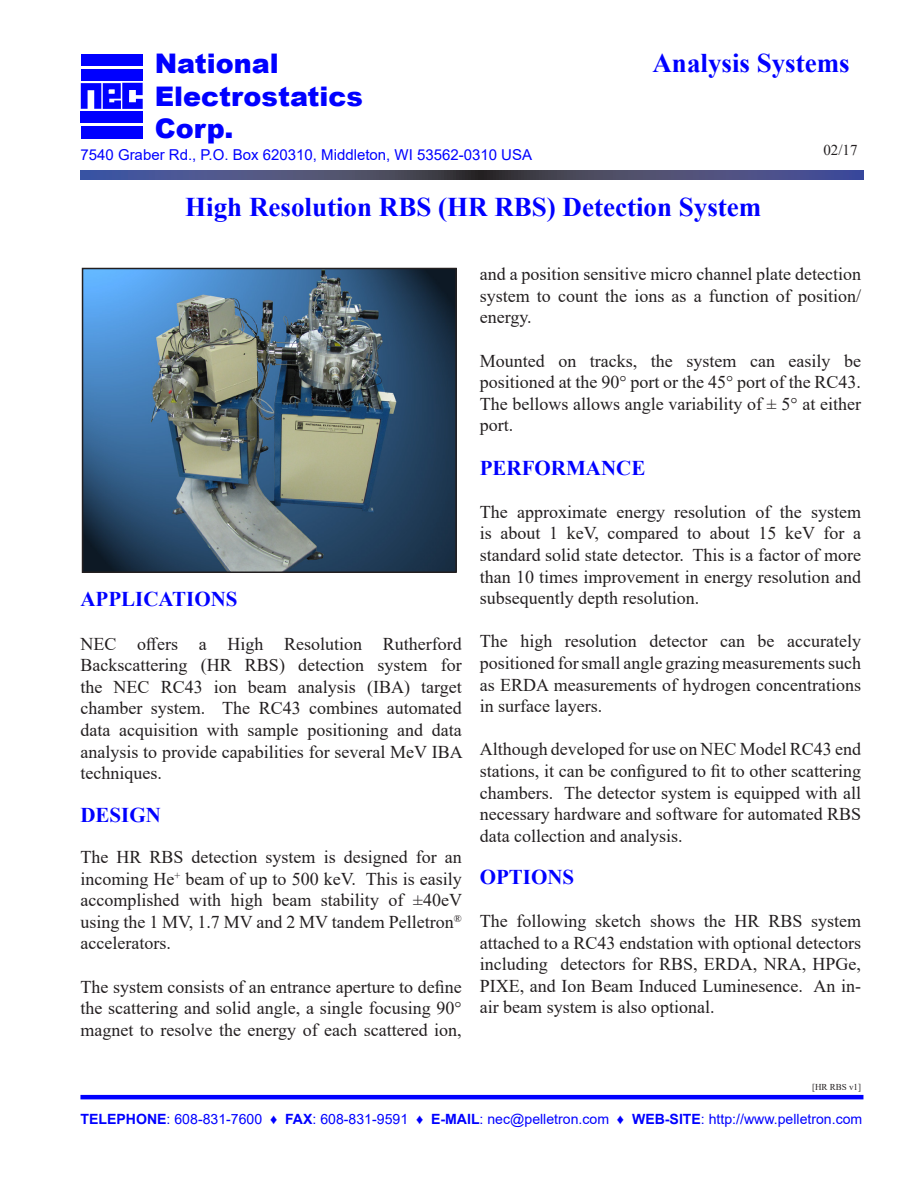
<style>
.page{position:relative;width:918px;height:1188px;background:#fff}
.page>*{position:absolute;margin:0;border:0;box-sizing:border-box;transform-origin:0 0}
.t1{font:700 27px "Times New Roman";color:#00f}
.t2{font:900 27px "Arial";color:#00f}
.t3{font:700 21px "Times New Roman";color:#00f}
.t4{font:18px/21.6px "Times New Roman";color:#231f20;text-align:justify}
.t5{font:15px "Arial";color:#00f}
.t6{font:15px "Times New Roman";color:#231f20}
.t7{font:14.1px "Arial";color:#00f}
.t8{font:9px "Times New Roman";color:#231f20}
.s1{font-weight:700}
</style>
<div class="page">
<hr style="left:80px;top:1095px;width:783px;height:4px;background:#00f">
<div style="left:81px;top:54px;width:62px;height:12px;background:#00f"></div>
<div style="left:81px;top:69px;width:61px;height:12px;background:#00f"></div>
<div style="left:80px;top:111px;width:63px;height:11px;background:#00f"></div>
<div style="left:81px;top:126px;width:62px;height:12px;background:#00f"></div>
<svg style="left:81px;top:83px;width:62px;height:26px"></svg>
<svg style="left:81px;top:170px;width:783px;height:9px;background:#484c73"></svg>
<img style="left:85px;top:271px;width:369px;height:299px">
<div style="left:82px;top:268px;width:375px;height:305px;border:2px solid #231f20"></div>
<p class="t2" style="left:155px;top:44px;width:126px">National</p>
<p class="t2" style="left:155px;top:76px;width:210px">Electrostatics</p>
<p class="t2" style="left:155px;top:109px;width:80px">Corp.</p>
<p class="t5" style="left:80px;top:145px;width:453px">7540 Graber Rd., P.O. Box 620310, Middleton, WI 53562-0310 USA</p>
<p class="t1" style="left:652px;top:44px;width:199px">Analysis Systems</p>
<p class="t6" style="left:823px;top:140px;width:36px">02/17</p>
<p class="t1" style="left:185px;top:187px;width:577px">High Resolution RBS (HR RBS) Detection System</p>
<p class="t3" style="left:80px;top:584px;width:159px">APPLICATIONS</p>
<p class="t4" style="left:80px;top:632px;width:384px">NEC offers a High Resolution Rutherford Backscattering (HR RBS) detection system for the NEC RC43 ion beam analysis (IBA) target chamber system. The RC43 combines automated data acquisition with sample positioning and data analysis to provide capabilities for several MeV IBA techniques.</p>
<p class="t3" style="left:80px;top:800px;width:82px">DESIGN</p>
<p class="t4" style="left:80px;top:846px;width:383px">The HR RBS detection system is designed for an incoming He<sup>+</sup> beam of up to 500 keV. This is easily accomplished with high beam stability of ±40eV using the 1 MV, 1.7 MV and 2 MV tandem Pelletron<sup>® </sup>accelerators.</p>
<p class="t4" style="left:80px;top:975px;width:383px">The system consists of an entrance aperture to define the scattering and solid angle, a single focusing 90° magnet to resolve the energy of each scattered ion,</p>
<p class="t4" style="left:480px;top:263px;width:383px">and a position sensitive micro channel plate detection system to count the ions as a function of position/ energy.</p>
<p class="t4" style="left:480px;top:349px;width:383px">Mounted on tracks, the system can easily be positioned at the 90° port or the 45° port of the RC43.<br>The bellows allows angle variability of ± 5° at either port.</p>
<p class="t3" style="left:480px;top:452px;width:167px">PERFORMANCE</p>
<p class="t4" style="left:480px;top:500px;width:383px">The approximate energy resolution of the system is about 1 keV, compared to about 15 keV for a standard solid state detector. This is a factor of more than 10 times improvement in energy resolution and subsequently depth resolution.</p>
<p class="t4" style="left:480px;top:630px;width:383px">The high resolution detector can be accurately positioned for small angle grazing measurements such as ERDA measurements of hydrogen concentrations in surface layers.</p>
<p class="t4" style="left:480px;top:738px;width:383px">Although developed for use on NEC Model RC43 end stations, it can be configured to fit to other scattering chambers. The detector system is equipped with all necessary hardware and software for automated RBS data collection and analysis.</p>
<p class="t3" style="left:480px;top:862px;width:96px">OPTIONS</p>
<p class="t4" style="left:480px;top:910px;width:383px">The following sketch shows the HR RBS system attached to a RC43 endstation with optional detectors including detectors for RBS, ERDA, NRA, HPGe, PIXE, and Ion Beam Induced Luminesence. An in&shy;air beam system is also optional.</p>
<p class="t8" style="left:812px;top:1080px;width:51px">[HR RBS v1]</p>
<p class="t7" style="left:80px;top:1110px;width:783px"><span class="s1">TELEPHONE</span>: 608-831-7600 ♦ <span class="s1">FAX</span>: 608-831-9591 ♦ <span class="s1">E-MAIL</span>: nec@pelletron.com ♦ <span class="s1">WEB-SITE</span>: http://www.pelletron.com</p>
</div>
